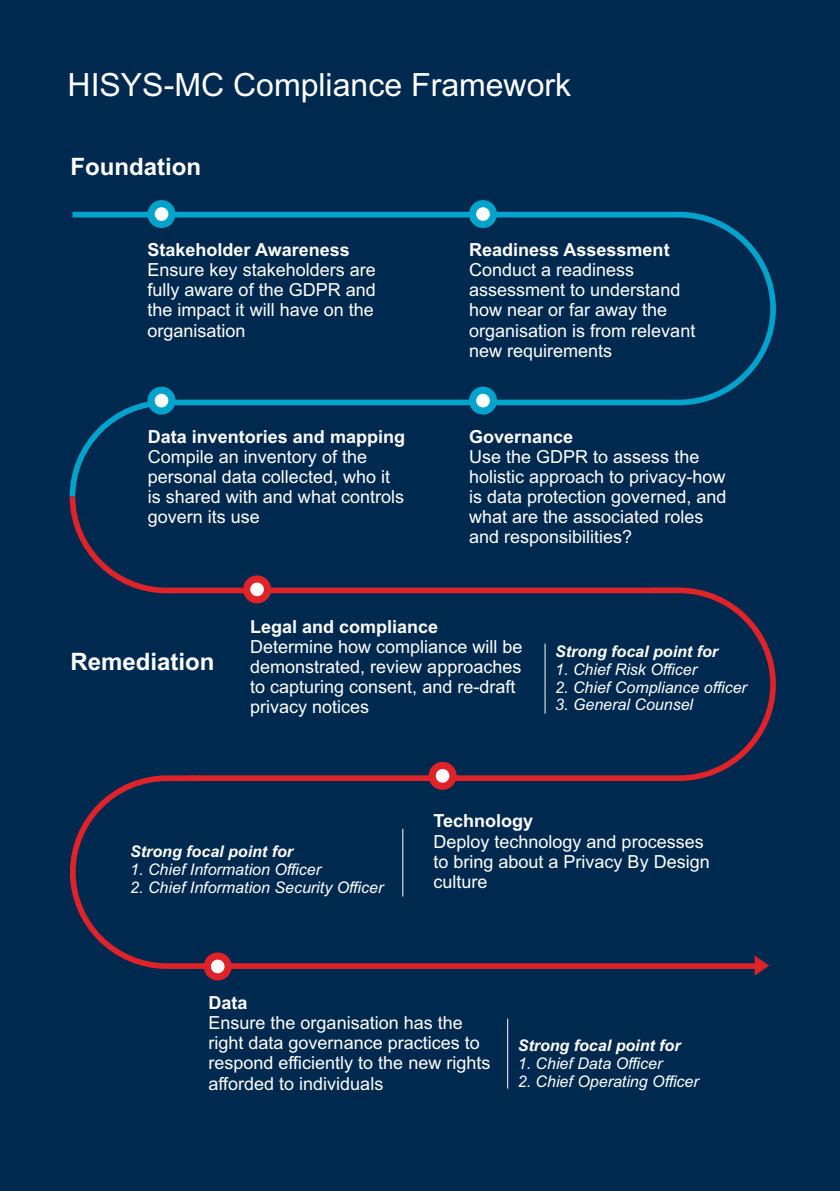
<style>
.page{position:relative;width:840px;height:1191px;background:#fff}
.page>*{position:absolute;margin:0;border:0;box-sizing:border-box;transform-origin:0 0}
.t1{font:32px "Arial";color:#fff}
.t2{font:700 24px "Arial";color:#fff}
.t3{font:18px/20.2px "Arial";color:#fff}
.t4{font:700 18px "Arial";color:#fff}
.t5{font:italic 16px "Arial";color:#fff}
.t6{font:italic 700 16px "Arial";color:#fff}
</style>
<div class="page">
<div style="left:0;top:0;width:839px;height:1191px;background:#00294f"></div>
<hr style="left:507px;top:1018px;width:1px;height:70px;background:#e3e4e4">
<svg style="left:72px;top:209px;width:704px;height:199px"></svg>
<svg style="left:69px;top:397px;width:103px;height:94px"></svg>
<svg style="left:69px;top:491px;width:202px;height:103px"></svg>
<div style="left:147px;top:386px;width:28px;height:28px;background:#00a3cb;border-radius:50%"></div>
<div style="left:155px;top:394px;width:13px;height:13px;background:#fff;border-radius:50%"></div>
<div style="left:469px;top:386px;width:27px;height:28px;background:#00a3cb;border-radius:50%"></div>
<div style="left:476px;top:394px;width:13px;height:13px;background:#fff;border-radius:50%"></div>
<div style="left:147px;top:200px;width:28px;height:28px;background:#00a3cb;border-radius:50%"></div>
<div style="left:155px;top:207px;width:13px;height:14px;background:#fff;border-radius:50%"></div>
<div style="left:469px;top:200px;width:27px;height:28px;background:#00a3cb;border-radius:50%"></div>
<div style="left:476px;top:207px;width:13px;height:14px;background:#fff;border-radius:50%"></div>
<div style="left:243px;top:575px;width:28px;height:28px;background:#df2329;border-radius:50%"></div>
<svg style="left:250px;top:582px;width:14px;height:14px"></svg>
<svg style="left:183px;top:585px;width:593px;height:187px"></svg>
<div style="left:428px;top:762px;width:28px;height:28px;background:#df2329;border-radius:50%"></div>
<svg style="left:435px;top:769px;width:14px;height:13px"></svg>
<svg style="left:70px;top:772px;width:684px;height:199px"></svg>
<svg style="left:754px;top:955px;width:14px;height:20px"></svg>
<div style="left:204px;top:952px;width:27px;height:28px;background:#df2329;border-radius:50%"></div>
<div style="left:211px;top:959px;width:13px;height:14px;background:#fff;border-radius:50%"></div>
<h1 class="t1" style="left:67px;top:73px;width:505px">HISYS-MC Compliance Framework</h1>
<h2 class="t2" style="left:70px;top:157px;width:132px">Foundation</h2>
<p class="t4" style="left:147px;top:243px;width:204px">Stakeholder Awareness</p>
<p class="t3" style="left:147px;top:261px;width:230px;text-align:justify">Ensure key stakeholders are fully aware of the GDPR and the impact it will have on the organisation</p>
<p class="t4" style="left:148px;top:429px;width:259px">Data inventories and mapping</p>
<p class="t3" style="left:148px;top:448px;width:258px">Compile an inventory of the personal data collected, who it is shared with and what controls govern its use</p>
<p class="t4" style="left:469px;top:243px;width:202px">Readiness Assessment</p>
<p class="t3" style="left:469px;top:261px;width:228px">Conduct a readiness assessment to understand how near or far away the organisation is from relevant new requirements</p>
<p class="t4" style="left:469px;top:429px;width:106px">Governance</p>
<p class="t3" style="left:469px;top:448px;width:259px">Use the GDPR to assess the holistic approach to privacy-how is data protection governed, and what are the associated roles and responsibilities?</p>
<h2 class="t2" style="left:70px;top:652px;width:146px">Remediation</h2>
<p class="t4" style="left:250px;top:619px;width:190px">Legal and compliance</p>
<p class="t3" style="left:250px;top:638px;width:274px">Determine how compliance will be demonstrated, review approaches to capturing consent, and re-draft privacy notices</p>
<p class="t6" style="left:555px;top:645px;width:164px">Strong focal point for</p>
<p class="t5" style="left:555px;top:663px;width:143px">1. Chief Risk Officer</p>
<p class="t5" style="left:555px;top:681px;width:193px">2. Chief Compliance officer</p>
<p class="t5" style="left:555px;top:698px;width:139px">3. General Counsel</p>
<p class="t6" style="left:130px;top:845px;width:164px">Strong focal point for</p>
<p class="t5" style="left:130px;top:863px;width:192px">1. Chief Information Officer</p>
<p class="t5" style="left:130px;top:881px;width:254px">2. Chief Information Security Officer</p>
<p class="t4" style="left:433px;top:814px;width:101px">Technology</p>
<p class="t3" style="left:433px;top:833px;width:278px">Deploy technology and processes to bring about a Privacy By Design culture</p>
<p class="t4" style="left:208px;top:996px;width:41px">Data</p>
<p class="t3" style="left:208px;top:1014px;width:283px">Ensure the organisation has the right data governance practices to respond efficiently to the new rights afforded to individuals</p>
<p class="t6" style="left:517px;top:1039px;width:164px">Strong focal point for</p>
<p class="t5" style="left:517px;top:1057px;width:146px">1. Chief Data Officer</p>
<p class="t5" style="left:517px;top:1075px;width:182px">2. Chief Operating Officer</p>
</div>
